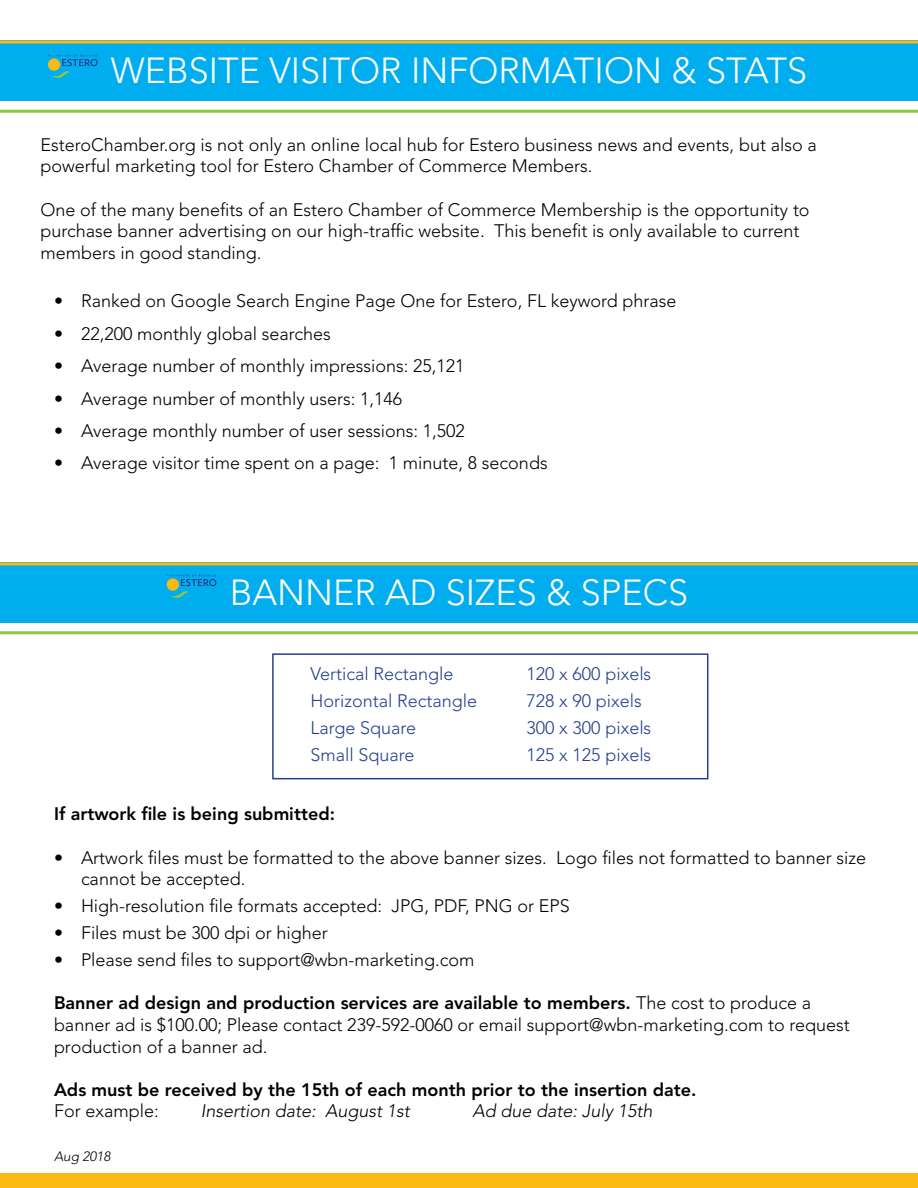
<style>
.page{position:relative;width:918px;height:1188px;background:#fff}
.page>*{position:absolute;margin:0;border:0;box-sizing:border-box;transform-origin:0 0}
.t1{font:300 36px "Avenir LT Std";color:#fff}
.t2{font:300 18px/21.6px "Avenir LT Std";color:#000}
.t3{font:300 18px "Avenir LT Std";color:#25408f}
.t4{font:800 18px "Avenir LT Std";color:#000}
.t5{font:italic 300 18px "Avenir LT Std";color:#000}
.t6{font:italic 300 13.5px "Avenir LT Std";color:#000}
.s1{font-weight:800}
</style>
<div class="page">
<div style="left:272px;top:653px;width:436px;height:126px;background:#fff;border:2px solid #25408f"></div>
<div style="left:0;top:40px;width:918px;height:61px;background:#00aeef"></div>
<hr style="left:0;top:110px;width:918px;height:3px;background:#8dc63f">
<div style="left:0;top:562px;width:918px;height:60px;background:#00aeef"></div>
<hr style="left:0;top:631px;width:918px;height:3px;background:#8dc63f">
<hr style="left:0;top:40px;width:918px;height:3px;background:#fdb913">
<svg style="left:0;top:562px;width:918px;height:4px;background:#bdb649"></svg>
<svg style="left:47px;top:55px;width:51px;height:23px"></svg>
<svg style="left:166px;top:575px;width:51px;height:23px"></svg>
<div style="left:0;top:1174px;width:918px;height:14px;background:#fdb913"></div>
<h1 class="t1" style="left:111px;top:49px;width:698px">WEBSITE VISITOR INFORMATION &amp; STATS</h1>
<p class="t2" style="left:40px;top:134px;width:778px">EsteroChamber.org is not only an online local hub for Estero business news and events, but also a powerful marketing tool for Estero Chamber of Commerce Members.</p>
<p class="t2" style="left:40px;top:199px;width:771px">One of the many benefits of an Estero Chamber of Commerce Membership is the opportunity to purchase banner advertising on our high-traffic website. This benefit is only available to current members in good standing.</p>
<p class="t2" style="left:54px;top:290px;width:624px">• Ranked on Google Search Engine Page One for Estero, FL keyword phrase</p>
<p class="t2" style="left:54px;top:323px;width:278px">• 22,200 monthly global searches</p>
<p class="t2" style="left:54px;top:355px;width:412px">• Average number of monthly impressions: 25,121</p>
<p class="t2" style="left:54px;top:388px;width:350px">• Average number of monthly users: 1,146</p>
<p class="t2" style="left:54px;top:420px;width:413px">• Average monthly number of user sessions: 1,502</p>
<p class="t2" style="left:54px;top:452px;width:495px">• Average visitor time spent on a page: 1 minute, 8 seconds</p>
<h1 class="t1" style="left:230px;top:571px;width:460px">BANNER AD SIZES &amp; SPECS</h1>
<p class="t3" style="left:310px;top:663px;width:145px">Vertical Rectangle</p>
<p class="t3" style="left:526px;top:663px;width:126px">120 x 600 pixels</p>
<p class="t3" style="left:310px;top:690px;width:168px">Horizontal Rectangle</p>
<p class="t3" style="left:526px;top:690px;width:117px">728 x 90 pixels</p>
<p class="t3" style="left:310px;top:717px;width:107px">Large Square</p>
<p class="t3" style="left:526px;top:717px;width:126px">300 x 300 pixels</p>
<p class="t3" style="left:310px;top:744px;width:106px">Small Square</p>
<p class="t3" style="left:526px;top:744px;width:126px">125 x 125 pixels</p>
<p class="t4" style="left:54px;top:803px;width:283px">If artwork file is being submitted:</p>
<p class="t2" style="left:81px;top:847px;width:787px;text-indent:-27px">• Artwork files must be formatted to the above banner sizes. Logo files not formatted to banner size cannot be accepted.</p>
<p class="t2" style="left:54px;top:895px;width:517px">• High-resolution file formats accepted: JPG, PDF, PNG or EPS</p>
<p class="t2" style="left:54px;top:922px;width:275px">• Files must be 300 dpi or higher</p>
<p class="t2" style="left:54px;top:949px;width:422px">• Please send files to support@wbn-marketing.com</p>
<p class="t2" style="left:54px;top:992px;width:797px"><span class="s1">Banner ad design and production services are available to members.</span> The cost to produce a banner ad is $100.00; Please contact 239-592-0060 or email support@wbn-marketing.com to request production of a banner ad.</p>
<p class="t4" style="left:54px;top:1079px;width:644px">Ads must be received by the 15th of each month prior to the insertion date.</p>
<p class="t2" style="left:54px;top:1100px;width:106px">For example:</p>
<p class="t5" style="left:201px;top:1101px;width:211px">Insertion date: August 1st</p>
<p class="t5" style="left:472px;top:1101px;width:182px">Ad due date: July 15th</p>
<p class="t6" style="left:54px;top:1148px;width:58px">Aug 2018</p>
</div>
